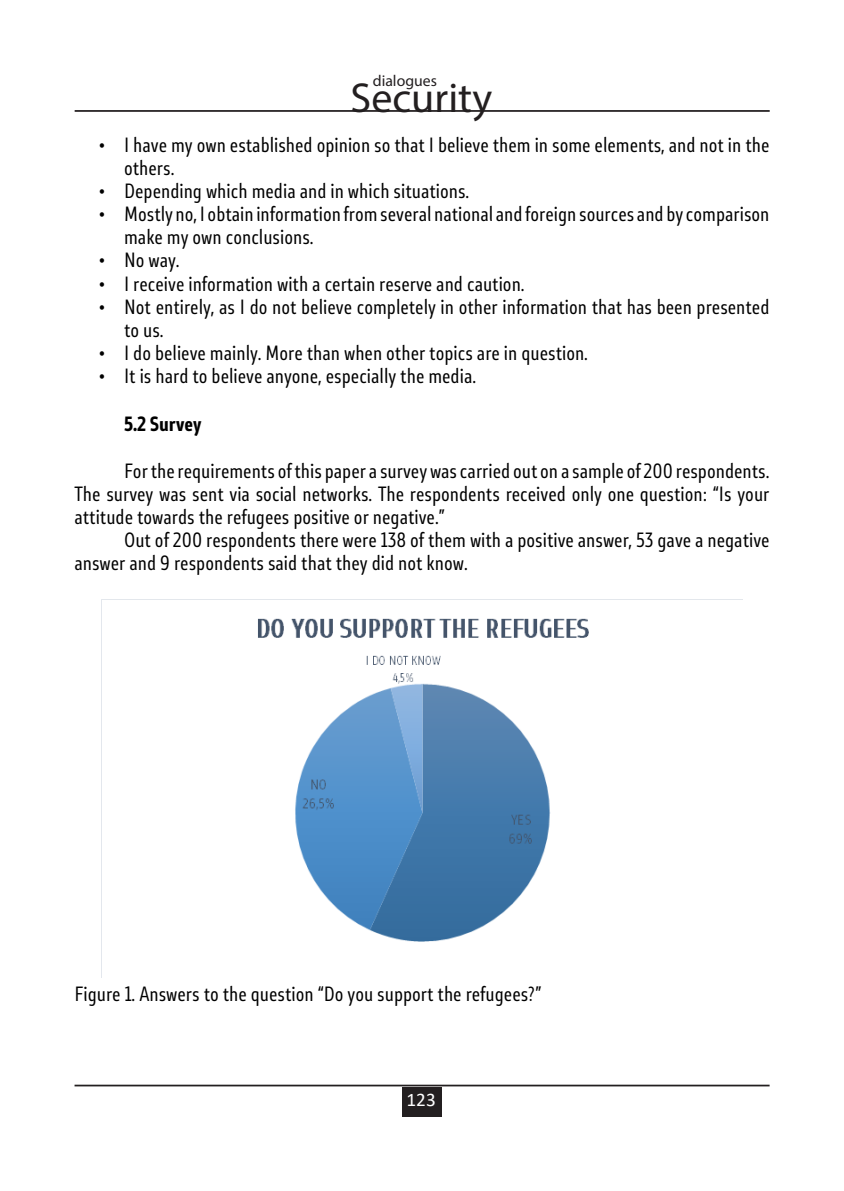
<style>
.page{position:relative;width:844px;height:1191px;background:#fff}
.page>*{position:absolute;margin:0;border:0;box-sizing:border-box;transform-origin:0 0}
.t1{font:42px "Myriad Pro";color:#231f20}
.TEXT{font:19.25px/23.1px "Stobi Sans Cn";color:#000}
.PODNASLOV{font:700 19.25px "Stobi Sans Cn";color:#000}
.t2{font:19.25px "Calibri";color:#fff}
.t3{font:15.75px "Myriad Pro";color:#231f20}
</style>
<div class="page">
<div style="left:402px;top:1086px;width:39px;height:30px;background:#231f20"></div>
<hr style="left:75px;top:110px;width:694px;height:2px;background:#231f20">
<hr style="left:74px;top:1084px;width:695px;height:2px;background:#231f20">
<img style="left:102px;top:599px;width:640px;height:343px">
<p class="t3" style="left:373px;top:71px;width:66px">dialogues</p>
<h1 class="t1" style="left:350px;top:72px;width:143px">Security</h1>
<p class="TEXT" style="left:124px;top:133px;width:646px;text-indent:-25px">• I have my own established opinion so that I believe them in some elements, and not in the others.</p>
<p class="TEXT" style="left:99px;top:179px;width:371px">• Depending which media and in which situations.</p>
<p class="TEXT" style="left:124px;top:202px;width:646px;text-indent:-25px">• Mostly no, I obtain information from several national and foreign sources and by comparison make my own conclusions.</p>
<p class="TEXT" style="left:99px;top:248px;width:82px">• No way.</p>
<p class="TEXT" style="left:99px;top:271px;width:427px">• I receive information with a certain reserve and caution.</p>
<p class="TEXT" style="left:124px;top:294px;width:646px;text-indent:-25px">• Not entirely, as I do not believe completely in other information that has been presented to us.</p>
<p class="TEXT" style="left:99px;top:341px;width:490px">• I do believe mainly. More than when other topics are in question.</p>
<p class="TEXT" style="left:99px;top:364px;width:378px">• It is hard to believe anyone, especially the media.</p>
<p class="PODNASLOV" style="left:124px;top:411px;width:79px">5.2 Survey</p>
<p class="TEXT" style="left:74px;top:458px;width:696px;text-align:justify;text-indent:50px">For the requirements of this paper a survey was carried out on a sample of 200 respondents.<br>The survey was sent via social networks. The respondents received only one question: “Is your attitude towards the refugees positive or negative.”</p>
<p class="TEXT" style="left:74px;top:527px;width:696px;text-indent:50px">Out of 200 respondents there were 138 of them with a positive answer, 53 gave a negative answer and 9 respondents said that they did not know.</p>
<p class="TEXT" style="left:74px;top:981px;width:468px">Figure 1. Answers to the question “Do you support the refugees?”</p>
<p class="t2" style="left:406px;top:1086px;width:31px">123</p>
</div>
